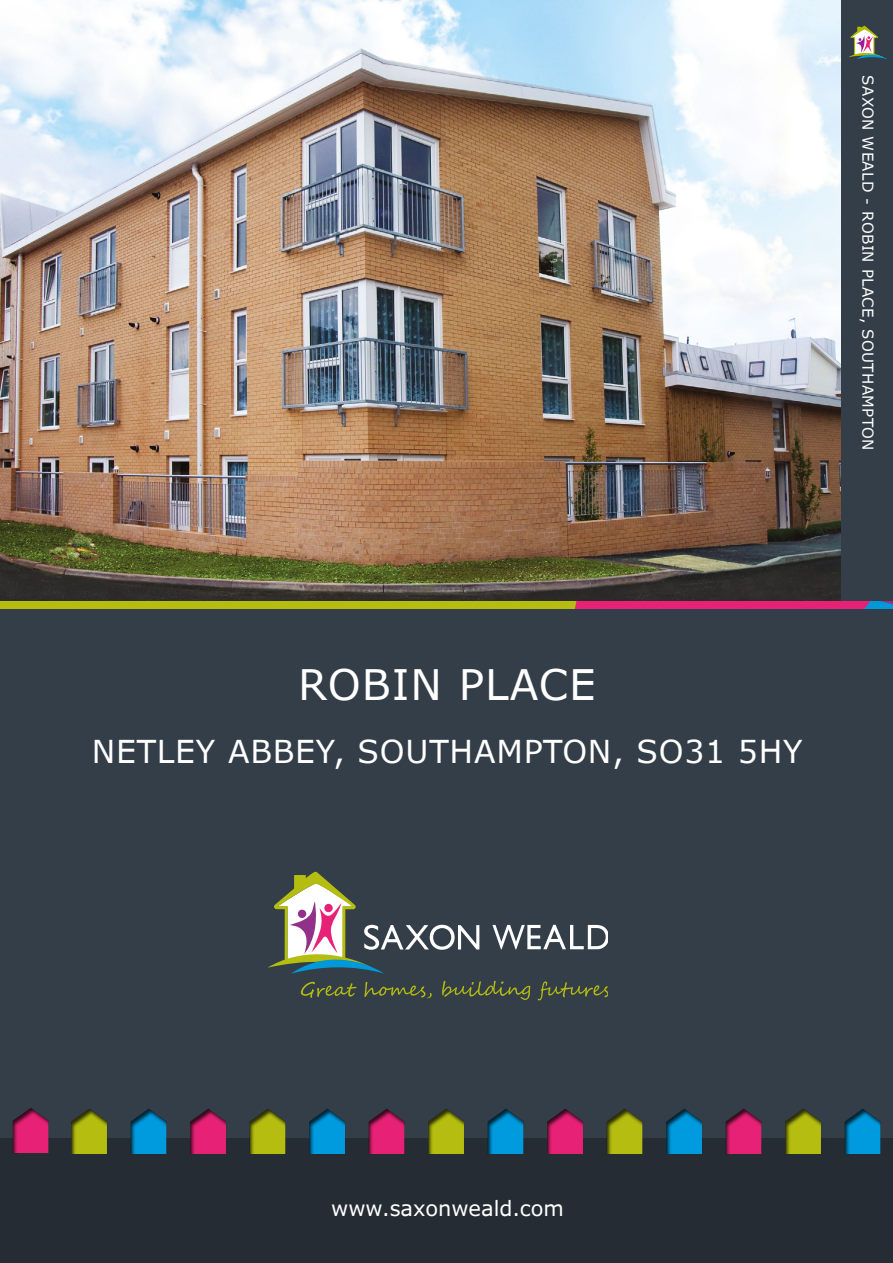
<style>
.page{position:relative;width:893px;height:1263px;background:#343e48}
.page>*{position:absolute;margin:0;border:0;box-sizing:border-box;transform-origin:0 0}
.t1{font:42px "Verdana Pro";letter-spacing:.025em;color:#fff}
.t2{font:31.5px "Verdana Pro";letter-spacing:.025em;color:#fff}
.t3{font:21px "Verdana Pro";color:#fff}
.t4{font:15px "Verdana Pro";letter-spacing:.025em;color:#fff}
</style>
<div class="page">
<img style="left:0;top:0;width:840px;height:600px">
<div style="left:0;top:1138px;width:893px;height:125px;background:#252c33"></div>
<div style="left:0;top:1096px;width:61px;height:59px;background:#000;opacity:.75"></div>
<div style="left:56px;top:1097px;width:63px;height:59px;background:#000;opacity:.75"></div>
<div style="left:117px;top:1097px;width:62px;height:59px;background:#000;opacity:.75"></div>
<div style="left:175px;top:1097px;width:63px;height:59px;background:#000;opacity:.75"></div>
<div style="left:236px;top:1097px;width:62px;height:59px;background:#000;opacity:.75"></div>
<div style="left:295px;top:1097px;width:62px;height:59px;background:#000;opacity:.75"></div>
<div style="left:355px;top:1097px;width:63px;height:59px;background:#000;opacity:.75"></div>
<div style="left:414px;top:1097px;width:62px;height:59px;background:#000;opacity:.75"></div>
<div style="left:474px;top:1097px;width:63px;height:59px;background:#000;opacity:.75"></div>
<div style="left:533px;top:1097px;width:62px;height:59px;background:#000;opacity:.75"></div>
<div style="left:593px;top:1097px;width:61px;height:59px;background:#000;opacity:.75"></div>
<div style="left:652px;top:1097px;width:63px;height:59px;background:#000;opacity:.75"></div>
<div style="left:711px;top:1097px;width:62px;height:59px;background:#000;opacity:.75"></div>
<div style="left:771px;top:1097px;width:63px;height:59px;background:#000;opacity:.75"></div>
<div style="left:830px;top:1097px;width:63px;height:59px;background:#000;opacity:.75"></div>
<svg style="left:849px;top:26px;width:38px;height:33px"></svg>
<svg style="left:0;top:601px;width:893px;height:7px"></svg>
<svg style="left:301px;top:982px;width:55px;height:16px"></svg>
<svg style="left:364px;top:982px;width:68px;height:16px"></svg>
<svg style="left:442px;top:981px;width:88px;height:19px"></svg>
<svg style="left:538px;top:981px;width:70px;height:19px"></svg>
<svg style="left:269px;top:872px;width:210px;height:101px"></svg>
<svg style="left:492px;top:925px;width:116px;height:24px"></svg>
<p class="t4" style="left:877px;top:75px;width:376px;rotate:90deg">SAXON WEALD - ROBIN PLACE, SOUTHAMPTON</p>
<h1 class="t1" style="left:298px;top:658px;width:299px">ROBIN PLACE</h1>
<h2 class="t2" style="left:92px;top:731px;width:712px">NETLEY ABBEY, SOUTHAMPTON, SO31 5HY</h2>
<h3 class="t3" style="left:331px;top:1195px;width:234px">www.saxonweald.com</h3>
</div>
